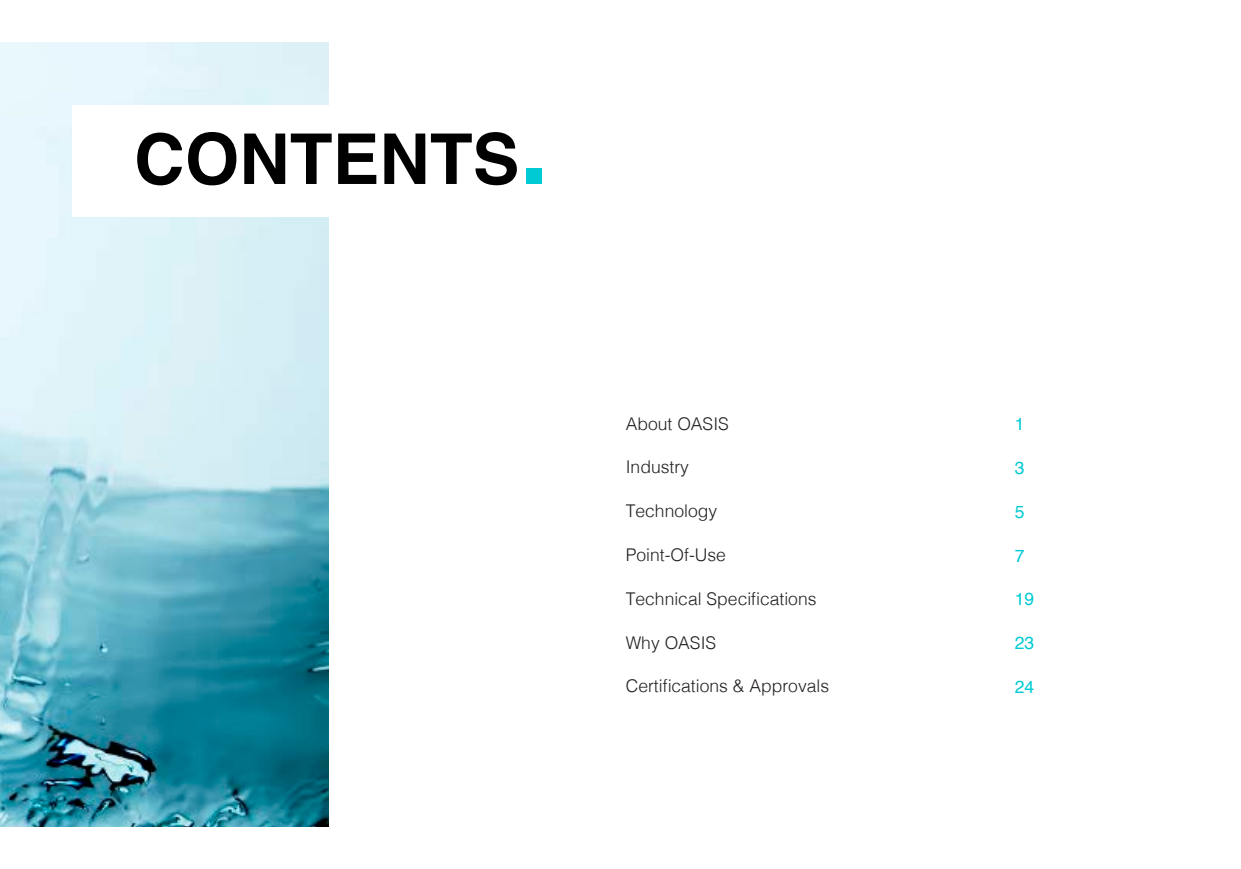
<style>
.page{position:relative;width:1241px;height:869px;background:#fff}
.page>*{position:absolute;margin:0;border:0;box-sizing:border-box;transform-origin:0 0}
.t1{font:700 70px "Helvetica";color:#000}
.t2{font:300 17.5px "Helvetica";color:#231f20}
.t3{font:17.5px "Helvetica";color:#00cad4}
.s1{font-size:105px;color:#00cad4}
</style>
<div class="page">
<img style="left:0;top:42px;width:328px;height:784px">
<div style="left:72px;top:105px;width:543px;height:111px;background:#fff"></div>
<p class="t1" style="left:134px;top:103px;width:416px">CONTENTS<span class="s1">.</span></p>
<p class="t2" style="left:625px;top:408px;width:105px">About OASIS</p>
<p class="t2" style="left:625px;top:452px;width:65px">Industry</p>
<p class="t2" style="left:625px;top:496px;width:93px">Technology</p>
<p class="t2" style="left:625px;top:539px;width:102px">Point-Of-Use</p>
<p class="t2" style="left:625px;top:583px;width:192px">Technical Specifications</p>
<p class="t2" style="left:625px;top:627px;width:92px">Why OASIS</p>
<p class="t2" style="left:625px;top:671px;width:205px">Certifications &amp; Approvals</p>
<p class="t3" style="left:1014px;top:410px;width:11px">1</p>
<p class="t3" style="left:1014px;top:454px;width:11px">3</p>
<p class="t3" style="left:1014px;top:498px;width:11px">5</p>
<p class="t3" style="left:1014px;top:541px;width:11px">7</p>
<p class="t3" style="left:1014px;top:585px;width:21px">19</p>
<p class="t3" style="left:1014px;top:629px;width:21px">23</p>
<p class="t3" style="left:1014px;top:673px;width:21px">24</p>
</div>
